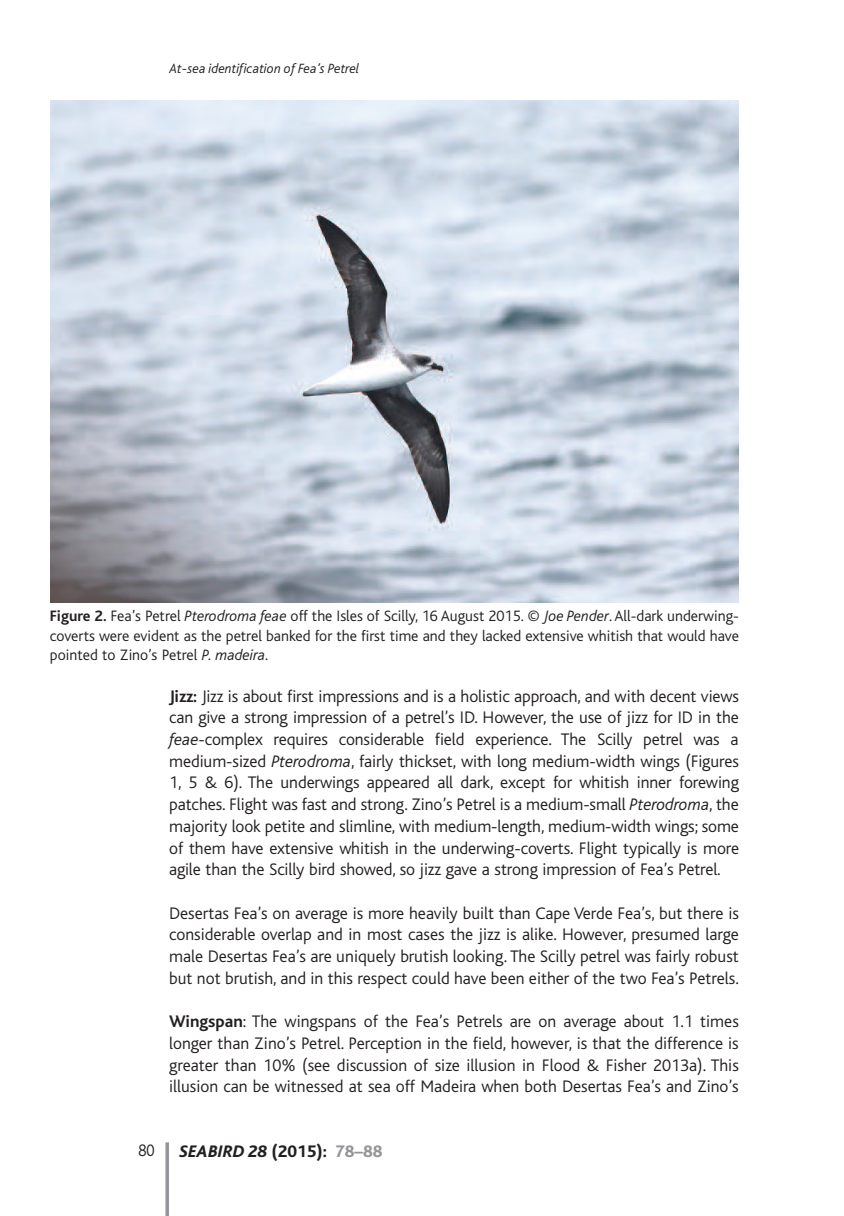
<style>
.page{position:relative;width:844px;height:1216px;background:#fff}
.page>*{position:absolute;margin:0;border:0;box-sizing:border-box;transform-origin:0 0}
.t1{font:300 17.5px/21.7px "Bliss";color:#231f20;text-align:justify}
.t2{font:italic 800 17.5px "Bliss";color:#231f20}
.t3{font:300 17.5px "Bliss";color:#231f20;scale:.9 1}
.t4{font:300 15.75px/19.2px "Bliss";color:#231f20;text-align:justify}
.t5{font:italic 300 14px "Bliss";color:#231f20}
.s1{font-weight:700}
.s2{font-style:italic}
.s3{font-style:normal}
.s4{font-style:normal;color:#939598}
</style>
<div class="page">
<svg style="left:165px;top:1142px;width:4px;height:73px"></svg>
<img style="left:50px;top:100px;width:688px;height:502px">
<p class="t5" style="left:169px;top:64px;width:191px">At-sea identification of Fea’s Petrel</p>
<p class="t4" style="left:50px;top:608px;width:690px"><span class="s1">Figure 2.</span> Fea’s Petrel <span class="s2">Pterodroma feae</span> off the Isles of Scilly, 16 August 2015. © <span class="s2">Joe Pender</span>. All-dark underwing&shy;coverts were evident as the petrel banked for the first time and they lacked extensive whitish that would have pointed to Zino’s Petrel <span class="s2">P. madeira</span>.</p>
<p class="t1" style="left:169px;top:686px;width:571px"><span class="s1">Jizz:</span> Jizz is about first impressions and is a holistic approach, and with decent views can give a strong impression of a petrel’s ID. However, the use of jizz for ID in the <span class="s2">feae</span>-complex requires considerable field experience. The Scilly petrel was a medium-sized <span class="s2">Pterodroma</span>, fairly thickset, with long medium-width wings (Figures 1, 5 &amp; 6). The underwings appeared all dark, except for whitish inner forewing patches. Flight was fast and strong. Zino’s Petrel is a medium-small <span class="s2">Pterodroma</span>, the majority look petite and slimline, with medium-length, medium-width wings; some of them have extensive whitish in the underwing-coverts. Flight typically is more agile than the Scilly bird showed, so jizz gave a strong impression of Fea’s Petrel.</p>
<p class="t1" style="left:169px;top:903px;width:571px">Desertas Fea’s on average is more heavily built than Cape Verde Fea’s, but there is considerable overlap and in most cases the jizz is alike. However, presumed large male Desertas Fea’s are uniquely brutish looking. The Scilly petrel was fairly robust but not brutish, and in this respect could have been either of the two Fea’s Petrels.</p>
<p class="t1" style="left:169px;top:1012px;width:571px"><span class="s1">Wingspan</span>: The wingspans of the Fea’s Petrels are on average about 1.1 times longer than Zino’s Petrel. Perception in the field, however, is that the difference is greater than 10% (see discussion of size illusion in Flood &amp; Fisher 2013a). This illusion can be witnessed at sea off Madeira when both Desertas Fea’s and Zino’s</p>
<p class="t3" style="left:138px;top:1144px;width:20px">80</p>
<p class="t2" style="left:179px;top:1145px;width:204px">SEABIRD 28 <span class="s3">(2015):</span> <span class="s4">78–88</span></p>
</div>
